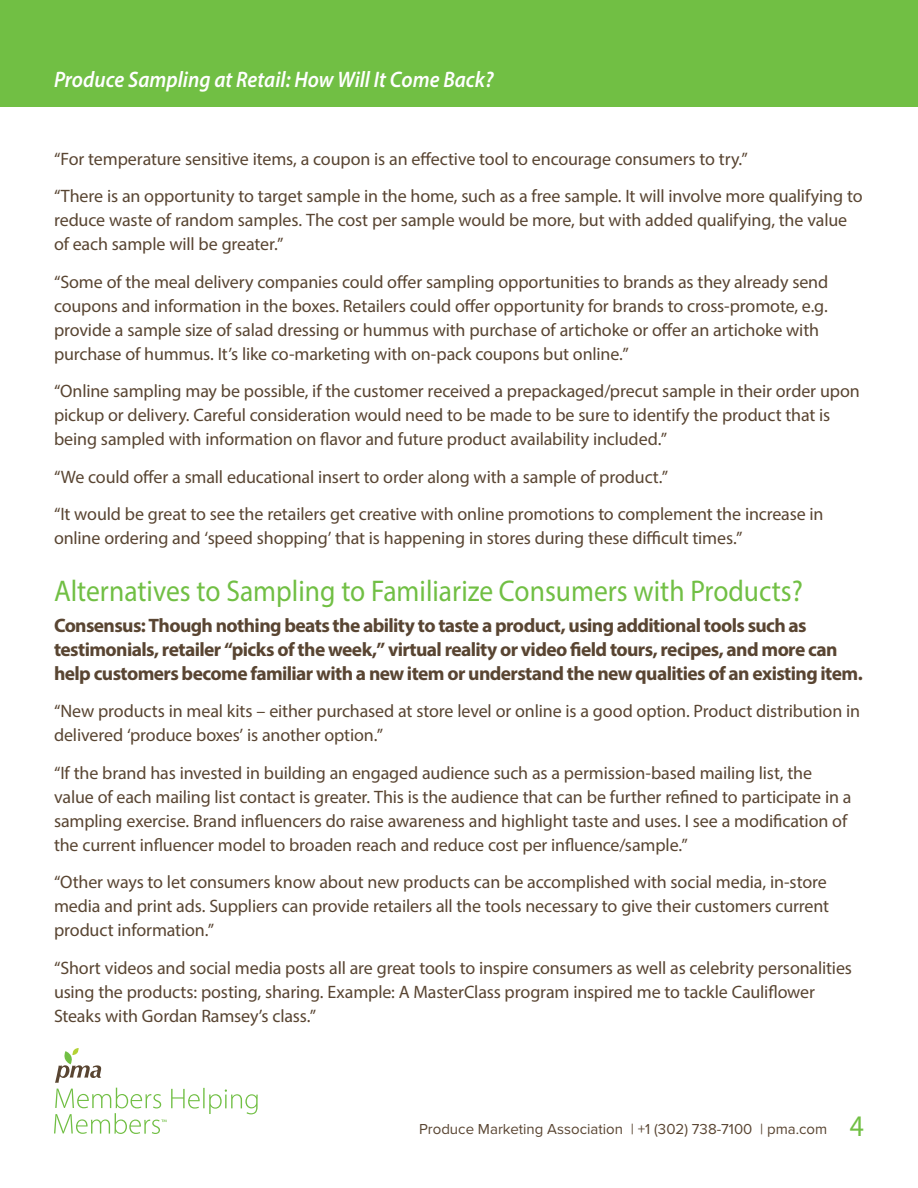
<style>
.page{position:relative;width:918px;height:1188px;background:#fff}
.page>*{position:absolute;margin:0;border:0;box-sizing:border-box;transform-origin:0 0}
.Number{font:30px "Myriad Pro";color:#71bf44;scale:.92 1}
.t1{font:italic 600 22.5px "Myriad Pro";color:#fff;scale:.92 1}
.t2{font:700 19.5px/24px "Myriad Pro";letter-spacing:-.03em;color:#594532}
.Body{font:18px/24px "Myriad Pro";letter-spacing:-.01em;color:#594532}
.t3{font:15px "Proxima Nova";color:#594532}
</style>
<div class="page">
<div style="left:0;top:0;width:918px;height:107px;background:#71bf44"></div>
<hr style="left:203px;top:1088px;width:2px;height:20px;background:#71bf44">
<svg style="left:209px;top:1089px;width:49px;height:25px"></svg>
<svg style="left:54px;top:1048px;width:146px;height:86px"></svg>
<p class="t1" style="left:54px;top:65px;width:479px">Produce Sampling at Retail: How Will It Come Back?</p>
<p class="Body" style="left:54px;top:146px;width:695px">“For temperature sensitive items, a coupon is an effective tool to encourage consumers to try.”</p>
<p class="Body" style="left:54px;top:184px;width:810px">“There is an opportunity to target sample in the home, such as a free sample. It will involve more qualifying to reduce waste of random samples. The cost per sample would be more, but with added qualifying, the value of each sample will be greater.”</p>
<p class="Body" style="left:54px;top:269px;width:776px">“Some of the meal delivery companies could offer sampling opportunities to brands as they already send coupons and information in the boxes. Retailers could offer opportunity for brands to cross-promote, e.g. provide a sample size of salad dressing or hummus with purchase of artichoke or offer an artichoke with purchase of hummus. It’s like co-marketing with on-pack coupons but online.”</p>
<p class="Body" style="left:54px;top:379px;width:807px">“Online sampling may be possible, if the customer received a prepackaged/precut sample in their order upon pickup or delivery. Careful consideration would need to be made to be sure to identify the product that is being sampled with information on flavor and future product availability included.”</p>
<p class="Body" style="left:54px;top:464px;width:616px">“We could offer a small educational insert to order along with a sample of product.”</p>
<p class="Body" style="left:54px;top:502px;width:771px">“It would be great to see the retailers get creative with online promotions to complement the increase in online ordering and ‘speed shopping’ that is happening in stores during these difficult times.”</p>
<h3 class="Number" style="left:54px;top:573px;width:816px">Alternatives to Sampling to Familiarize Consumers with Products?</h3>
<h4 class="t2" style="left:54px;top:613px;width:810px">Consensus: Though nothing beats the ability to taste a product, using additional tools such as testimonials, retailer “picks of the week,” virtual reality or video field tours, recipes, and more can help customers become familiar with a new item or understand the new qualities of an existing item.</h4>
<p class="Body" style="left:54px;top:699px;width:808px">“New products in meal kits – either purchased at store level or online is a good option. Product distribution in delivered ‘produce boxes’ is another option.”</p>
<p class="Body" style="left:54px;top:761px;width:799px">“If the brand has invested in building an engaged audience such as a permission-based mailing list, the value of each mailing list contact is greater. This is the audience that can be further refined to participate in a sampling exercise. Brand influencers do raise awareness and highlight taste and uses. I see a modification of the current influencer model to broaden reach and reduce cost per influence/sample.”</p>
<p class="Body" style="left:54px;top:870px;width:777px">“Other ways to let consumers know about new products can be accomplished with social media, in-store media and print ads. Suppliers can provide retailers all the tools necessary to give their customers current product information.”</p>
<p class="Body" style="left:54px;top:956px;width:799px">“Short videos and social media posts all are great tools to inspire consumers as well as celebrity personalities using the products: posting, sharing. Example: A MasterClass program inspired me to tackle Cauliflower<br>Steaks with Gordan Ramsey’s class.”</p>
<p class="t3" style="left:419px;top:1118px;width:410px">Produce Marketing Association | +1 (302) 738-7100 | pma.com</p>
<p class="Number" style="left:850px;top:1107px;width:17px">4</p>
</div>
